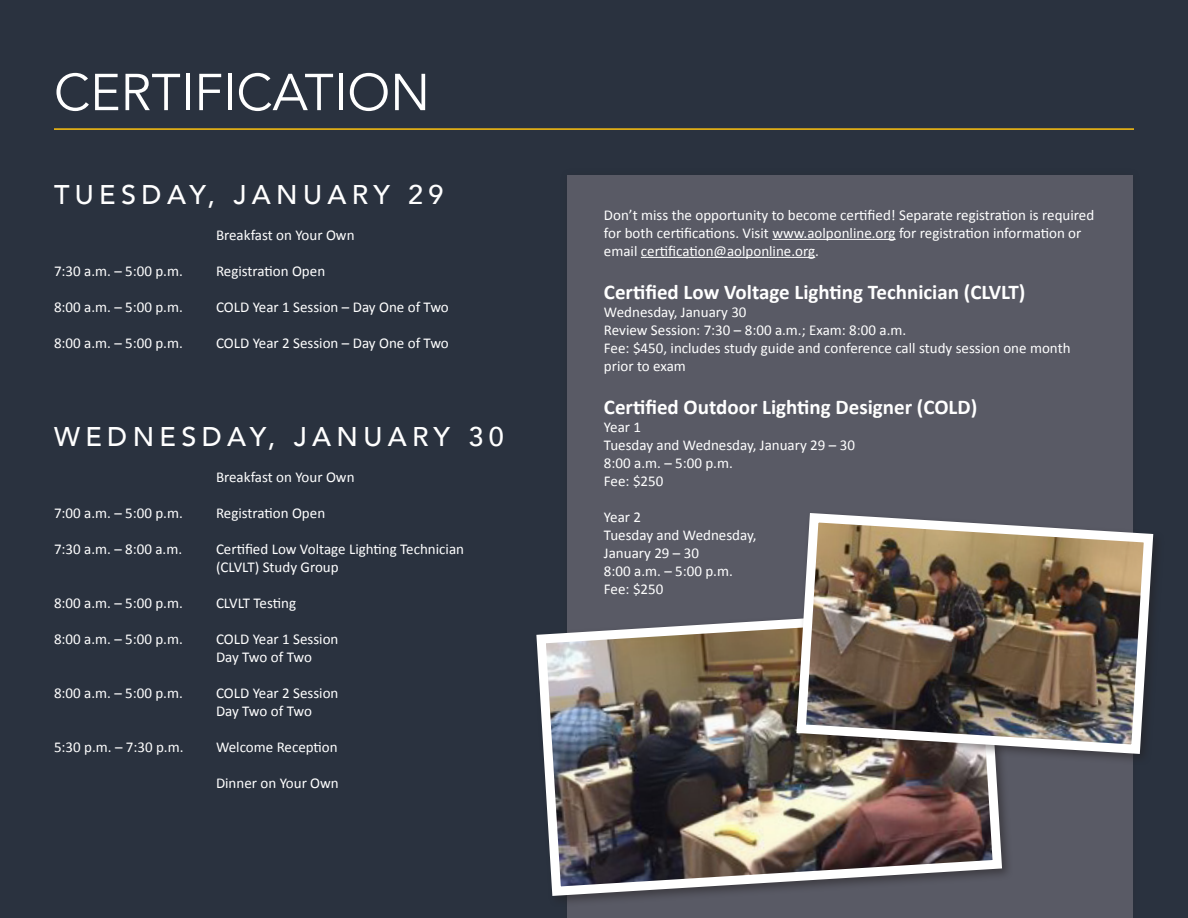
<style>
.page{position:relative;width:1188px;height:918px;background:#2a323f}
.page>*{position:absolute;margin:0;border:0;box-sizing:border-box;transform-origin:0 0}
.t1{font:51.3px "Avenir LT Std";color:#fff}
.t2{font:500 27px "Avenir";letter-spacing:.2em;color:#fff}
.t3{font:700 21px "Calibri";color:#fff}
.t4{font:15px/18px "Calibri";color:#fff}
</style>
<div class="page">
<hr style="left:54px;top:128px;width:1080px;height:2px;background:#fec210">
<div style="left:560px;top:167px;width:582px;height:751px;background:#231f20;opacity:.2"></div>
<div style="left:568px;top:176px;width:565px;height:742px;background:#595a65"></div>
<hr style="left:772px;top:239px;width:124px;height:1px;background:#fff">
<hr style="left:641px;top:257px;width:174px;height:1px;background:#fff">
<div style="left:533px;top:604px;width:481px;height:304px;background:#595a65"></div>
<img style="left:533px;top:603px;width:474px;height:298px">
<div style="left:793px;top:509px;width:372px;height:257px;background:#231f20;opacity:.5"></div>
<img style="left:792px;top:508px;width:366px;height:251px">
<hr style="left:0;top:0;width:1188px;height:1px;background:#595a65">
<p class="t1" style="left:54px;top:63px;width:378px">CERTIFICATION</p>
<p class="t2" style="left:54px;top:172px;width:391px">TUESDAY, JANUARY 29</p>
<p class="t4" style="left:216px;top:226px;width:140px">Breakfast on Your Own</p>
<p class="t4" style="left:54px;top:262px;width:130px">7:30 a.m. – 5:00 p.m.</p>
<p class="t4" style="left:216px;top:262px;width:111px">Registration Open</p>
<p class="t4" style="left:54px;top:298px;width:130px">8:00 a.m. – 5:00 p.m.</p>
<p class="t4" style="left:216px;top:298px;width:234px">COLD Year 1 Session – Day One of Two</p>
<p class="t4" style="left:54px;top:334px;width:130px">8:00 a.m. – 5:00 p.m.</p>
<p class="t4" style="left:216px;top:334px;width:234px">COLD Year 2 Session – Day One of Two</p>
<p class="t2" style="left:54px;top:413px;width:451px">WEDNESDAY, JANUARY 30</p>
<p class="t4" style="left:216px;top:468px;width:140px">Breakfast on Your Own</p>
<p class="t4" style="left:54px;top:504px;width:130px">7:00 a.m. – 5:00 p.m.</p>
<p class="t4" style="left:216px;top:504px;width:111px">Registration Open</p>
<p class="t4" style="left:54px;top:540px;width:130px">7:30 a.m. – 8:00 a.m.</p>
<p class="t4" style="left:216px;top:540px;width:250px">Certified Low Voltage Lighting Technician</p>
<p class="t4" style="left:216px;top:558px;width:124px">(CLVLT) Study Group</p>
<p class="t4" style="left:54px;top:594px;width:130px">8:00 a.m. – 5:00 p.m.</p>
<p class="t4" style="left:216px;top:594px;width:82px">CLVLT Testing</p>
<p class="t4" style="left:54px;top:630px;width:130px">8:00 a.m. – 5:00 p.m.</p>
<p class="t4" style="left:216px;top:630px;width:124px">COLD Year 1 Session</p>
<p class="t4" style="left:216px;top:648px;width:97px">Day Two of Two</p>
<p class="t4" style="left:54px;top:684px;width:130px">8:00 a.m. – 5:00 p.m.</p>
<p class="t4" style="left:216px;top:684px;width:124px">COLD Year 2 Session</p>
<p class="t4" style="left:216px;top:702px;width:97px">Day Two of Two</p>
<p class="t4" style="left:54px;top:738px;width:131px">5:30 p.m. – 7:30 p.m.</p>
<p class="t4" style="left:216px;top:738px;width:123px">Welcome Reception</p>
<p class="t4" style="left:216px;top:774px;width:124px">Dinner on Your Own</p>
<p class="t4" style="left:604px;top:206px;width:492px">Don’t miss the opportunity to become certified! Separate registration is required for both certifications. Visit www.aolponline.org for registration information or email certification@aolponline.org.</p>
<p class="t3" style="left:604px;top:278px;width:423px">Certified Low Voltage Lighting Technician (CLVLT)</p>
<p class="t4" style="left:604px;top:303px;width:144px">Wednesday, January 30</p>
<p class="t4" style="left:604px;top:321px;width:304px">Review Session: 7:30 – 8:00 a.m.; Exam: 8:00 a.m.</p>
<p class="t4" style="left:604px;top:339px;width:468px">Fee: $450, includes study guide and conference call study session one month prior to exam</p>
<p class="t3" style="left:604px;top:394px;width:375px">Certified Outdoor Lighting Designer (COLD)</p>
<p class="t4" style="left:604px;top:418px;width:39px">Year 1</p>
<p class="t4" style="left:604px;top:436px;width:252px">Tuesday and Wednesday, January 29 – 30</p>
<p class="t4" style="left:604px;top:454px;width:130px">8:00 a.m. – 5:00 p.m.</p>
<p class="t4" style="left:604px;top:472px;width:61px">Fee: $250</p>
<p class="t4" style="left:604px;top:508px;width:39px">Year 2</p>
<p class="t4" style="left:604px;top:526px;width:154px">Tuesday and Wednesday,</p>
<p class="t4" style="left:604px;top:544px;width:97px">January 29 – 30</p>
<p class="t4" style="left:604px;top:562px;width:130px">8:00 a.m. – 5:00 p.m.</p>
<p class="t4" style="left:604px;top:580px;width:61px">Fee: $250</p>
</div>
